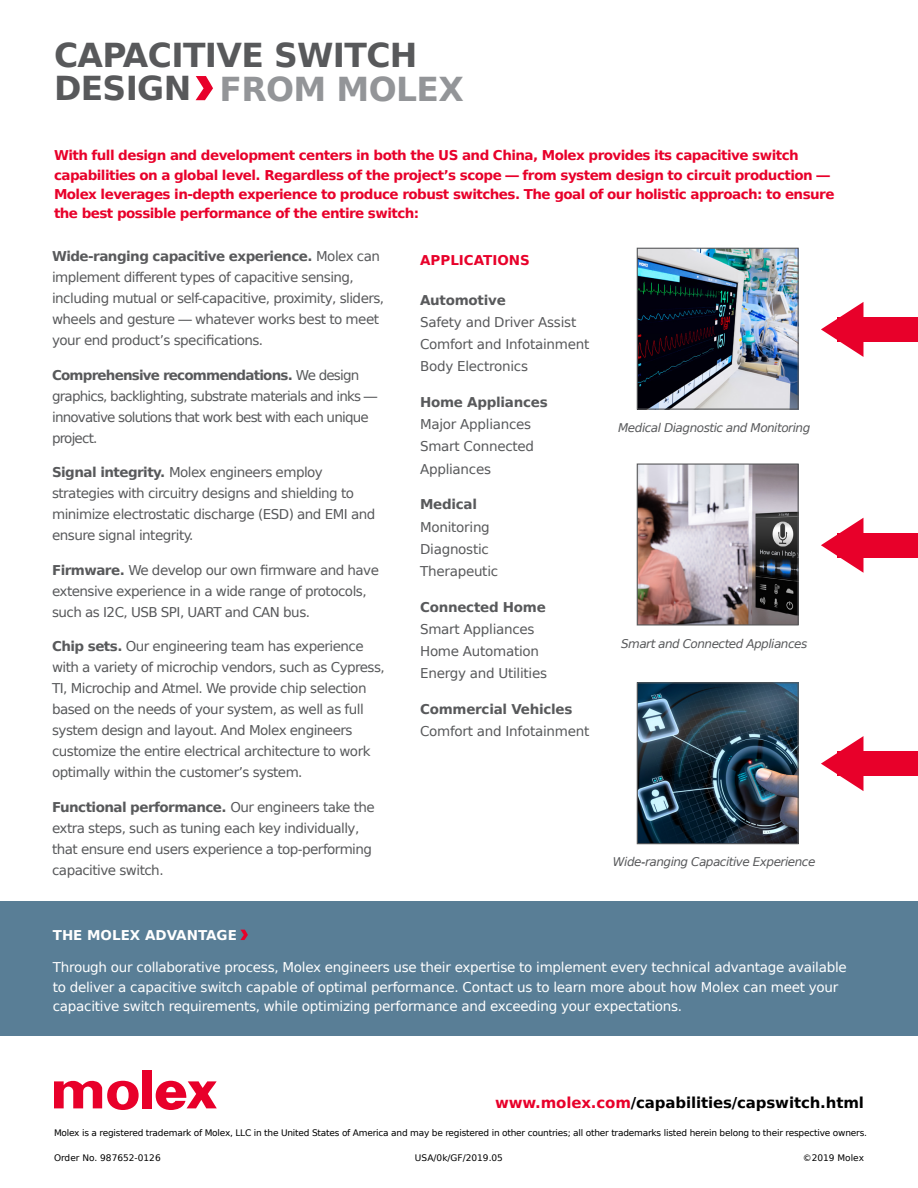
<style>
.page{position:relative;width:918px;height:1188px;background:#fff}
.page>*{position:absolute;margin:0;border:0;box-sizing:border-box;transform-origin:0 0}
.t1{font:700 33px/33.6px "Bitstream Vera Sans";letter-spacing:-.02em;color:#58595b}
.t2{font:700 15px "Bitstream Vera Sans";letter-spacing:-.01em;color:#000}
.t3{font:13.5px/21px "Bitstream Vera Sans";letter-spacing:-.04em;color:#58595b}
.t4{font:700 13.5px/19.2px "Bitstream Vera Sans";letter-spacing:-.04em;color:#e8002a}
.t5{font:13.5px/19.2px "Bitstream Vera Sans";letter-spacing:-.02em;color:#fff}
.t6{font:13.5px/22.2px "Bitstream Vera Sans";letter-spacing:-.02em;color:#58595b}
.t7{font:13.5px/21px "Bitstream Vera Sans";letter-spacing:-.06em;color:#58595b}
.t8{font:700 13.5px "Bitstream Vera Sans";letter-spacing:-.02em;color:#58595b}
.t9{font:700 13.5px "Bitstream Vera Sans";color:#fff}
.t10{font:700 13.5px "Bitstream Vera Sans";color:#e8002a}
.t11{font:italic 12px "Bitstream Vera Sans";letter-spacing:-.04em;color:#58595b}
.t12{font:9px "Bitstream Vera Sans";letter-spacing:-.025em;color:#000}
.t13{font:9px "Bitstream Vera Sans";color:#000}
.s1{color:#939598}
.s2{font-weight:700}
.s3{color:#e8002a}
</style>
<div class="page">
<div style="left:0;top:902px;width:918px;height:134px;background:#597e96"></div>
<div style="left:142px;top:1070px;width:10px;height:38px;background:#e8002a"></div>
<svg style="left:54px;top:1080px;width:85px;height:30px"></svg>
<svg style="left:156px;top:1081px;width:61px;height:29px"></svg>
<svg style="left:240px;top:930px;width:8px;height:10px"></svg>
<img style="left:639px;top:684px;width:158px;height:158px">
<div style="left:637px;top:682px;width:162px;height:162px;border:1px solid #58595b"></div>
<img style="left:639px;top:466px;width:158px;height:158px">
<div style="left:637px;top:464px;width:162px;height:162px;border:1px solid #58595b"></div>
<img style="left:639px;top:250px;width:158px;height:158px">
<div style="left:637px;top:248px;width:162px;height:162px;border:1px solid #58595b"></div>
<div style="left:838px;top:533px;width:80px;height:24px;background:#e8002a"></div>
<div style="left:838px;top:317px;width:80px;height:25px;background:#e8002a"></div>
<div style="left:838px;top:751px;width:80px;height:25px;background:#e8002a"></div>
<svg style="left:821px;top:518px;width:42px;height:55px"></svg>
<svg style="left:821px;top:302px;width:42px;height:55px"></svg>
<svg style="left:821px;top:736px;width:42px;height:55px"></svg>
<svg style="left:196px;top:76px;width:17px;height:24px"></svg>
<h1 class="t1" style="left:54px;top:39px;width:411px">CAPACITIVE SWITCH<br>DESIGN <span class="s1">FROM MOLEX</span></h1>
<p class="t4" style="left:54px;top:146px;width:782px">With full design and development centers in both the US and China, Molex provides its capacitive switch capabilities on a global level. Regardless of the project’s scope — from system design to circuit production — Molex leverages in-depth experience to produce robust switches. The goal of our holistic approach: to ensure the best possible performance of the entire switch:</p>
<p class="t3" style="left:52px;top:246px;width:334px"><span class="s2">Wide-ranging capacitive experience.</span> Molex can implement different types of capacitive sensing, including mutual or self-capacitive, proximity, sliders, wheels and gesture — whatever works best to meet your end product’s specifications.</p>
<p class="t7" style="left:52px;top:364px;width:327px"><span class="s2">Comprehensive recommendations.</span> We design graphics, backlighting, substrate materials and inks — innovative solutions that work best with each unique project.</p>
<p class="t3" style="left:52px;top:462px;width:325px"><span class="s2">Signal integrity.</span> Molex engineers employ strategies with circuitry designs and shielding to minimize electrostatic discharge (ESD) and EMI and ensure signal integrity.</p>
<p class="t3" style="left:52px;top:560px;width:329px"><span class="s2">Firmware.</span> We develop our own firmware and have extensive experience in a wide range of protocols, such as I2C, USB SPI, UART and CAN bus.</p>
<p class="t3" style="left:52px;top:636px;width:334px"><span class="s2">Chip sets.</span> Our engineering team has experience with a variety of microchip vendors, such as Cypress, TI, Microchip and Atmel. We provide chip selection based on the needs of your system, as well as full system design and layout. And Molex engineers customize the entire electrical architecture to work optimally within the customer’s system.</p>
<p class="t3" style="left:52px;top:797px;width:324px"><span class="s2">Functional performance.</span> Our engineers take the extra steps, such as tuning each key individually, that ensure end users experience a top-performing capacitive switch.</p>
<p class="t10" style="left:420px;top:252px;width:111px">APPLICATIONS</p>
<p class="t8" style="left:420px;top:292px;width:87px">Automotive</p>
<p class="t6" style="left:420px;top:311px;width:171px">Safety and Driver Assist<br>Comfort and Infotainment<br>Body Electronics</p>
<p class="t8" style="left:420px;top:395px;width:129px">Home Appliances</p>
<p class="t6" style="left:420px;top:413px;width:116px">Major Appliances<br>Smart Connected<br>Appliances</p>
<p class="t8" style="left:420px;top:497px;width:59px">Medical</p>
<p class="t6" style="left:420px;top:516px;width:80px">Monitoring<br>Diagnostic<br>Therapeutic</p>
<p class="t8" style="left:420px;top:599px;width:127px">Connected Home</p>
<p class="t6" style="left:420px;top:618px;width:128px">Smart Appliances<br>Home Automation<br>Energy and Utilities</p>
<p class="t8" style="left:420px;top:701px;width:154px">Commercial Vehicles</p>
<p class="t6" style="left:420px;top:720px;width:171px">Comfort and Infotainment</p>
<p class="t11" style="left:618px;top:421px;width:194px">Medical Diagnostic and Monitoring</p>
<p class="t11" style="left:621px;top:637px;width:188px">Smart and Connected Appliances</p>
<p class="t11" style="left:613px;top:855px;width:204px">Wide-ranging Capacitive Experience</p>
<p class="t9" style="left:53px;top:927px;width:186px">THE MOLEX ADVANTAGE</p>
<p class="t5" style="left:53px;top:958px;width:796px">Through our collaborative process, Molex engineers use their expertise to implement every technical advantage available to deliver a capacitive switch capable of optimal performance. Contact us to learn more about how Molex can meet your capacitive switch requirements, while optimizing performance and exceeding your expectations.</p>
<p class="t2" style="left:495px;top:1094px;width:370px"><span class="s3">www.molex.com</span>/capabilities/capswitch.html</p>
<p class="t12" style="left:54px;top:1128px;width:815px">Molex is a registered trademark of Molex, LLC in the United States of America and may be registered in other countries; all other trademarks listed herein belong to their respective owners.</p>
<p class="t13" style="left:54px;top:1152px;width:108px">Order No. 987652-0126</p>
<p class="t13" style="left:415px;top:1152px;width:90px">USA/0k/GF/2019.05</p>
<p class="t13" style="left:803px;top:1152px;width:63px">©2019 Molex</p>
</div>
